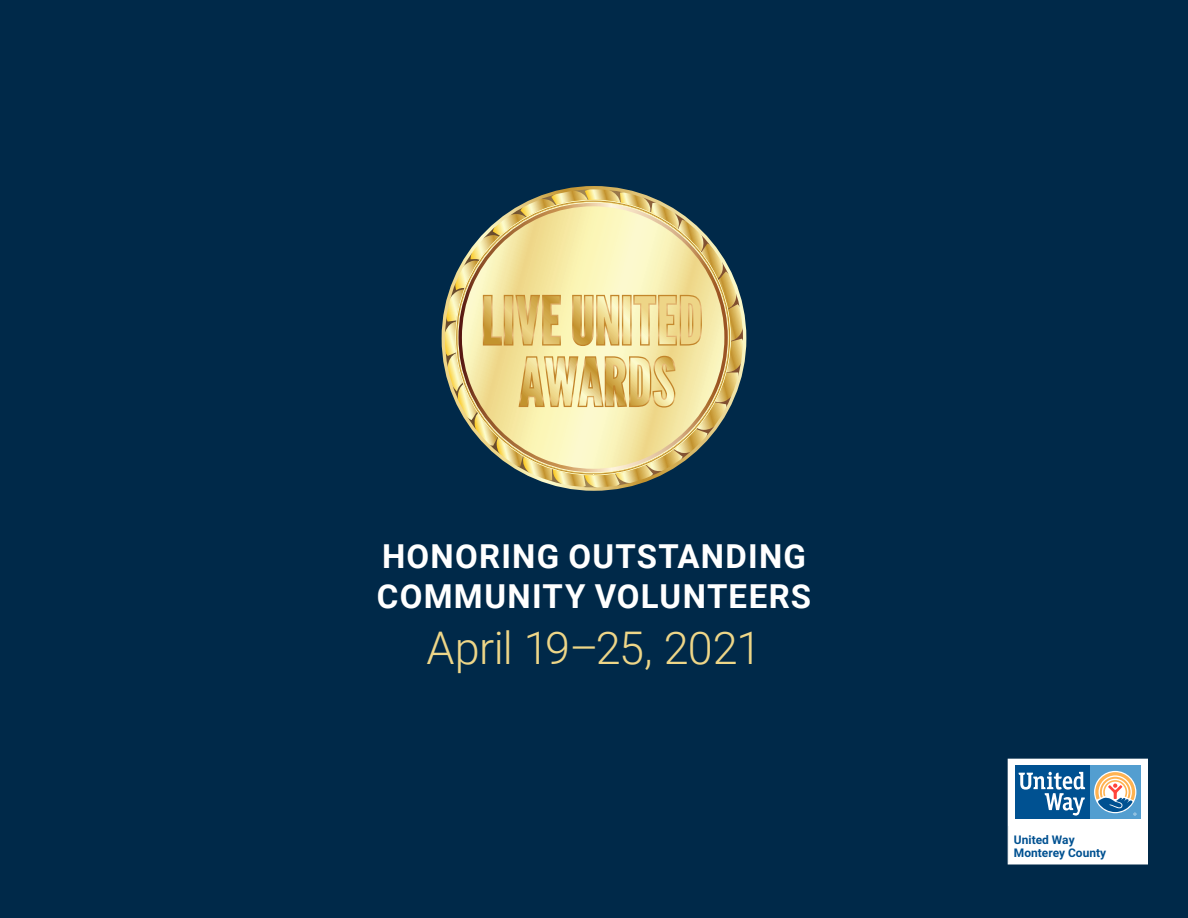
<style>
.page{position:relative;width:1188px;height:918px;background:#002949}
.page>*{position:absolute;margin:0;border:0;box-sizing:border-box;transform-origin:0 0}
.t1{font:300 45px "Roboto";letter-spacing:-.015em;color:#eed688}
.t2{font:700 33px/39.6px "Roboto";letter-spacing:.04em;color:#fff}
.t3{font:700 12px/12.8px "Roboto";color:#005191}
</style>
<div class="page">
<svg style="left:443px;top:188px;width:304px;height:301px"></svg>
<svg style="left:1007px;top:758px;width:141px;height:107px;background:#adc5d6"></svg>
<p class="t2" style="left:377px;top:536px;width:436px">HONORING OUTSTANDING<br>COMMUNITY VOLUNTEERS</p>
<h1 class="t1" style="left:427px;top:617px;width:336px">April 19–25, 2021</h1>
<p class="t3" style="left:1014px;top:833px;width:94px">United Way<br>Monterey County</p>
</div>
